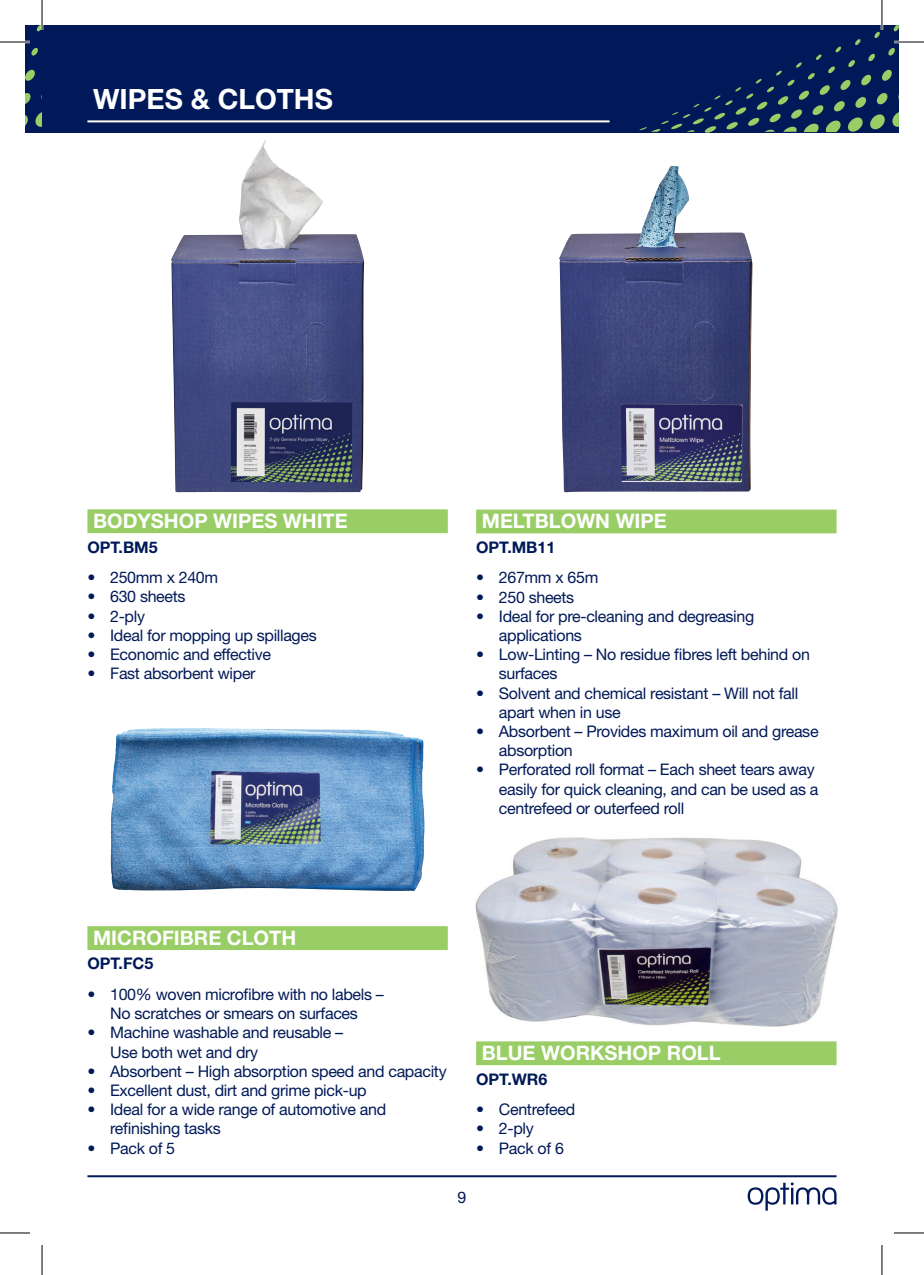
<style>
.page{position:relative;width:924px;height:1275px;background:#fff}
.page>*{position:absolute;margin:0;border:0;box-sizing:border-box;transform-origin:0 0}
.numered_header{font:700 28px "Helvetica Neue LT Std";color:#fff}
.numered_header-2{font:700 20px "Helvetica Neue LT Std";color:#fff}
.t1{font:16px/19.2px "Helvetica Neue LT Std";letter-spacing:-.02em;color:#011958}
.Part_No{font:700 16px "Helvetica Neue LT Std";color:#011958}
</style>
<div class="page">
<div style="left:42px;top:25px;width:856px;height:108px;background:#011958"></div>
<hr style="left:87px;top:1175px;width:749px;height:2px;background:#011958">
<svg style="left:747px;top:1182px;width:89px;height:28px"></svg>
<svg style="left:25px;top:25px;width:17px;height:108px;background:#18345a"></svg>
<svg style="left:639px;top:25px;width:259px;height:108px"></svg>
<hr style="left:87px;top:120px;width:522px;height:2px;background:#fff">
<div style="left:476px;top:509px;width:360px;height:24px;background:#99cd65"></div>
<div style="left:476px;top:1041px;width:360px;height:24px;background:#99cd65"></div>
<div style="left:87px;top:926px;width:360px;height:24px;background:#99cd65"></div>
<div style="left:87px;top:509px;width:360px;height:24px;background:#99cd65"></div>
<img style="left:110px;top:728px;width:314px;height:163px">
<img style="left:171px;top:140px;width:193px;height:352px">
<img style="left:475px;top:837px;width:363px;height:190px">
<img style="left:559px;top:166px;width:193px;height:326px">
<hr style="left:0;top:41px;width:30px;height:2px;background:#fff">
<hr style="left:893px;top:41px;width:30px;height:2px;background:#fff">
<hr style="left:41px;top:0;width:2px;height:30px;background:#fff">
<hr style="left:880px;top:0;width:2px;height:30px;background:#fff">
<hr style="left:0;top:42px;width:30px;height:1px;background:#000">
<hr style="left:893px;top:42px;width:30px;height:1px;background:#000">
<hr style="left:0;top:1232px;width:30px;height:1px;background:#000">
<hr style="left:893px;top:1232px;width:30px;height:1px;background:#000">
<hr style="left:42px;top:0;width:1px;height:30px;background:#000">
<hr style="left:42px;top:1245px;width:1px;height:30px;background:#000">
<hr style="left:881px;top:0;width:1px;height:30px;background:#000">
<hr style="left:881px;top:1245px;width:1px;height:30px;background:#000">
<p class="numered_header" style="left:93px;top:82px;width:241px">WIPES &amp; CLOTHS</p>
<p class="numered_header-2" style="left:93px;top:508px;width:256px">BODYSHOP WIPES WHITE</p>
<p class="Part_No" style="left:87px;top:537px;width:72px">OPT.BM5</p>
<p class="t1" style="left:87px;top:567px;width:132px">• 250mm x 240m</p>
<p class="t1" style="left:87px;top:587px;width:100px">• 630 sheets</p>
<p class="t1" style="left:87px;top:606px;width:59px">• 2-ply</p>
<p class="t1" style="left:87px;top:625px;width:231px">• Ideal for mopping up spillages</p>
<p class="t1" style="left:87px;top:644px;width:185px">• Economic and effective</p>
<p class="t1" style="left:87px;top:663px;width:170px">• Fast absorbent wiper</p>
<p class="numered_header-2" style="left:481px;top:508px;width:186px">MELTBLOWN WIPE</p>
<p class="Part_No" style="left:476px;top:537px;width:81px">OPT.MB11</p>
<p class="t1" style="left:476px;top:568px;width:124px">• 267mm x 65m</p>
<p class="t1" style="left:476px;top:587px;width:100px">• 250 sheets</p>
<p class="t1" style="left:498px;top:606px;width:257px;text-indent:-23px">• Ideal for pre-cleaning and degreasing applications</p>
<p class="t1" style="left:498px;top:644px;width:312px;text-indent:-23px">• Low-Linting – No residue fibres left behind on surfaces</p>
<p class="t1" style="left:498px;top:683px;width:301px;text-indent:-23px">• Solvent and chemical resistant – Will not fall apart when in use</p>
<p class="t1" style="left:498px;top:721px;width:321px;text-indent:-23px">• Absorbent – Provides maximum oil and grease absorption</p>
<p class="t1" style="left:498px;top:760px;width:321px;text-indent:-23px">• Perforated roll format – Each sheet tears away easily for quick cleaning, and can be used as a centrefeed or outerfeed roll</p>
<p class="numered_header-2" style="left:93px;top:925px;width:204px">MICROFIBRE CLOTH</p>
<p class="Part_No" style="left:87px;top:953px;width:67px">OPT.FC5</p>
<p class="t1" style="left:87px;top:984px;width:298px;text-align:center">• 100% woven microfibre with no labels –<br>No scratches or smears on surfaces</p>
<p class="t1" style="left:110px;top:1022px;width:234px;text-indent:-23px">• Machine washable and reusable –<br>Use both wet and dry</p>
<p class="t1" style="left:87px;top:1061px;width:360px">• Absorbent – High absorption speed and capacity</p>
<p class="t1" style="left:87px;top:1080px;width:281px">• Excellent dust, dirt and grime pick-up</p>
<p class="t1" style="left:110px;top:1099px;width:277px;text-indent:-23px">• Ideal for a wide range of automotive and refinishing tasks</p>
<p class="t1" style="left:87px;top:1138px;width:89px">• Pack of 5</p>
<p class="numered_header-2" style="left:481px;top:1040px;width:240px">BLUE WORKSHOP ROLL</p>
<p class="Part_No" style="left:476px;top:1069px;width:73px">OPT.WR6</p>
<p class="t1" style="left:476px;top:1099px;width:100px">• Centrefeed</p>
<p class="t1" style="left:476px;top:1118px;width:59px">• 2-ply</p>
<p class="t1" style="left:476px;top:1138px;width:89px">• Pack of 6</p>
<p class="t1" style="left:457px;top:1187px;width:10px">9</p>
</div>
